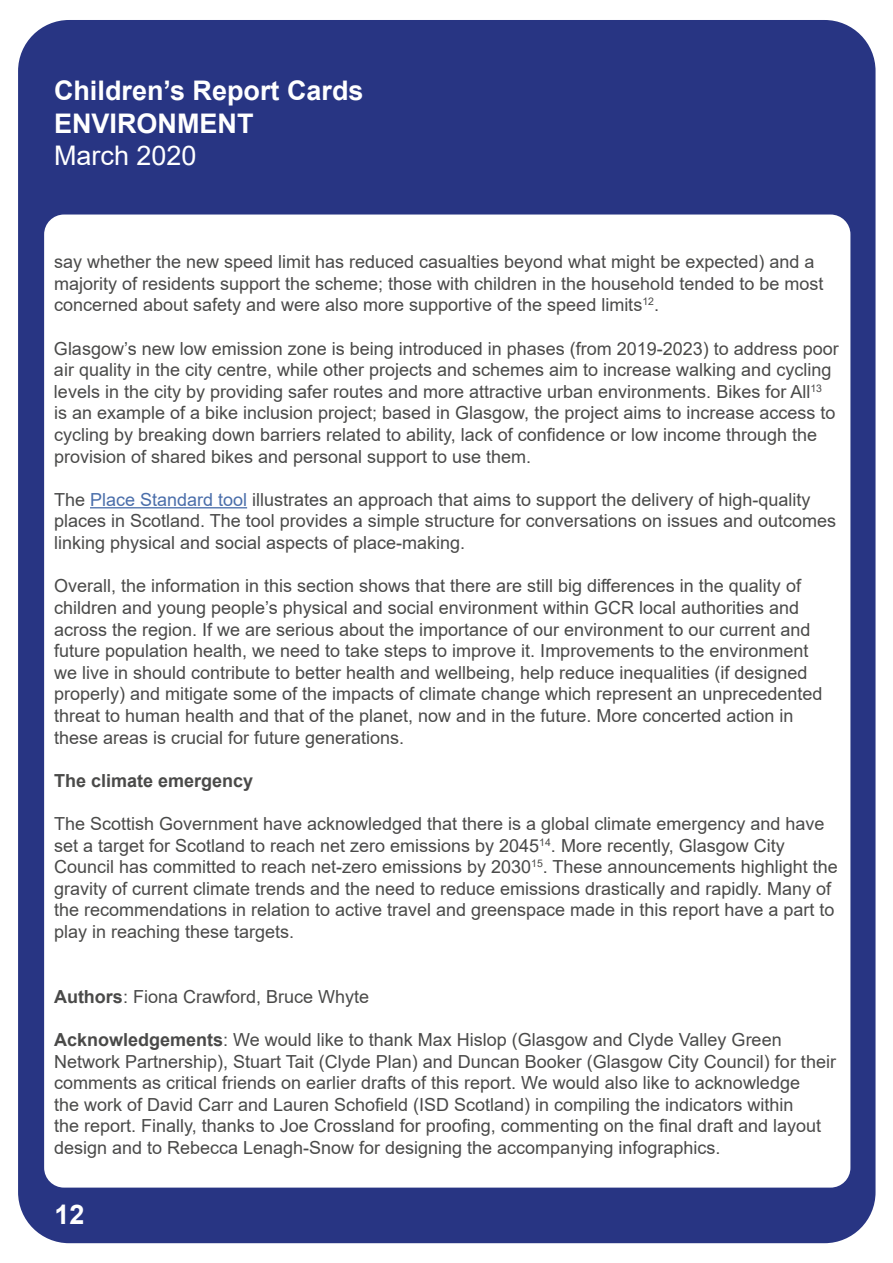
<style>
.page{position:relative;width:893px;height:1263px;background:#fff}
.page>*{position:absolute;margin:0;border:0;box-sizing:border-box;transform-origin:0 0}
.t1{font:700 27px/32.4px "Arial";color:#fff}
.t2{font:27px "Arial";color:#fff}
.t3{font:18px/21.6px "Arial";color:#4a4a49}
.t4{font:700 18px "Arial";color:#4a4a49}
.s1{color:#4a6eaa}
.s2{font-weight:700}
</style>
<div class="page">
<div style="left:18px;top:20px;width:857px;height:1223px;background:#283583;border-radius:51px"></div>
<div style="left:44px;top:215px;width:806px;height:972px;background:#fff;border-radius:20px"></div>
<hr style="left:90px;top:507px;width:157px;height:1px;background:#4a6eaa">
<h1 class="t1" style="left:54px;top:75px;width:311px">Children’s Report Cards<br>ENVIRONMENT</h1>
<h1 class="t2" style="left:54px;top:137px;width:144px">March 2020</h1>
<p class="t3" style="left:54px;top:251px;width:771px">say whether the new speed limit has reduced casualties beyond what might be expected) and a majority of residents support the scheme; those with children in the household tended to be most concerned about safety and were also more supportive of the speed limits<sup>12</sup>.</p>
<p class="t3" style="left:54px;top:337px;width:786px">Glasgow’s new low emission zone is being introduced in phases (from 2019-2023) to address poor air quality in the city centre, while other projects and schemes aim to increase walking and cycling levels in the city by providing safer routes and more attractive urban environments. Bikes for All<sup>13 </sup>is an example of a bike inclusion project; based in Glasgow, the project aims to increase access to cycling by breaking down barriers related to ability, lack of confidence or low income through the provision of shared bikes and personal support to use them.</p>
<p class="t3" style="left:54px;top:489px;width:784px">The <span class="s1">Place Standard tool</span> illustrates an approach that aims to support the delivery of high-quality places in Scotland. The tool provides a simple structure for conversations on issues and outcomes linking physical and social aspects of place-making.</p>
<p class="t3" style="left:54px;top:575px;width:770px">Overall, the information in this section shows that there are still big differences in the quality of children and young people’s physical and social environment within GCR local authorities and across the region. If we are serious about the importance of our environment to our current and future population health, we need to take steps to improve it. Improvements to the environment we live in should contribute to better health and wellbeing, help reduce inequalities (if designed properly) and mitigate some of the impacts of climate change which represent an unprecedented threat to human health and that of the planet, now and in the future. More concerted action in these areas is crucial for future generations.</p>
<p class="t4" style="left:54px;top:768px;width:201px">The climate emergency</p>
<p class="t3" style="left:54px;top:813px;width:785px">The Scottish Government have acknowledged that there is a global climate emergency and have set a target for Scotland to reach net zero emissions by 2045<sup>14</sup>. More recently, Glasgow City Council has committed to reach net-zero emissions by 2030<sup>15</sup>. These announcements highlight the gravity of current climate trends and the need to reduce emissions drastically and rapidly. Many of the recommendations in relation to active travel and greenspace made in this report have a part to play in reaching these targets.</p>
<p class="t3" style="left:54px;top:985px;width:317px"><span class="s2">Authors</span>: Fiona Crawford, Bruce Whyte</p>
<p class="t3" style="left:54px;top:1029px;width:783px"><span class="s2">Acknowledgements</span>: We would like to thank Max Hislop (Glasgow and Clyde Valley Green Network Partnership), Stuart Tait (Clyde Plan) and Duncan Booker (Glasgow City Council) for their comments as critical friends on earlier drafts of this report. We would also like to acknowledge<br>the work of David Carr and Lauren Schofield (ISD Scotland) in compiling the indicators within<br>the report. Finally, thanks to Joe Crossland for proofing, commenting on the final draft and layout design and to Rebecca Lenagh-Snow for designing the accompanying infographics.</p>
<h1 class="t1" style="left:55px;top:1199px;width:32px">12</h1>
</div>
